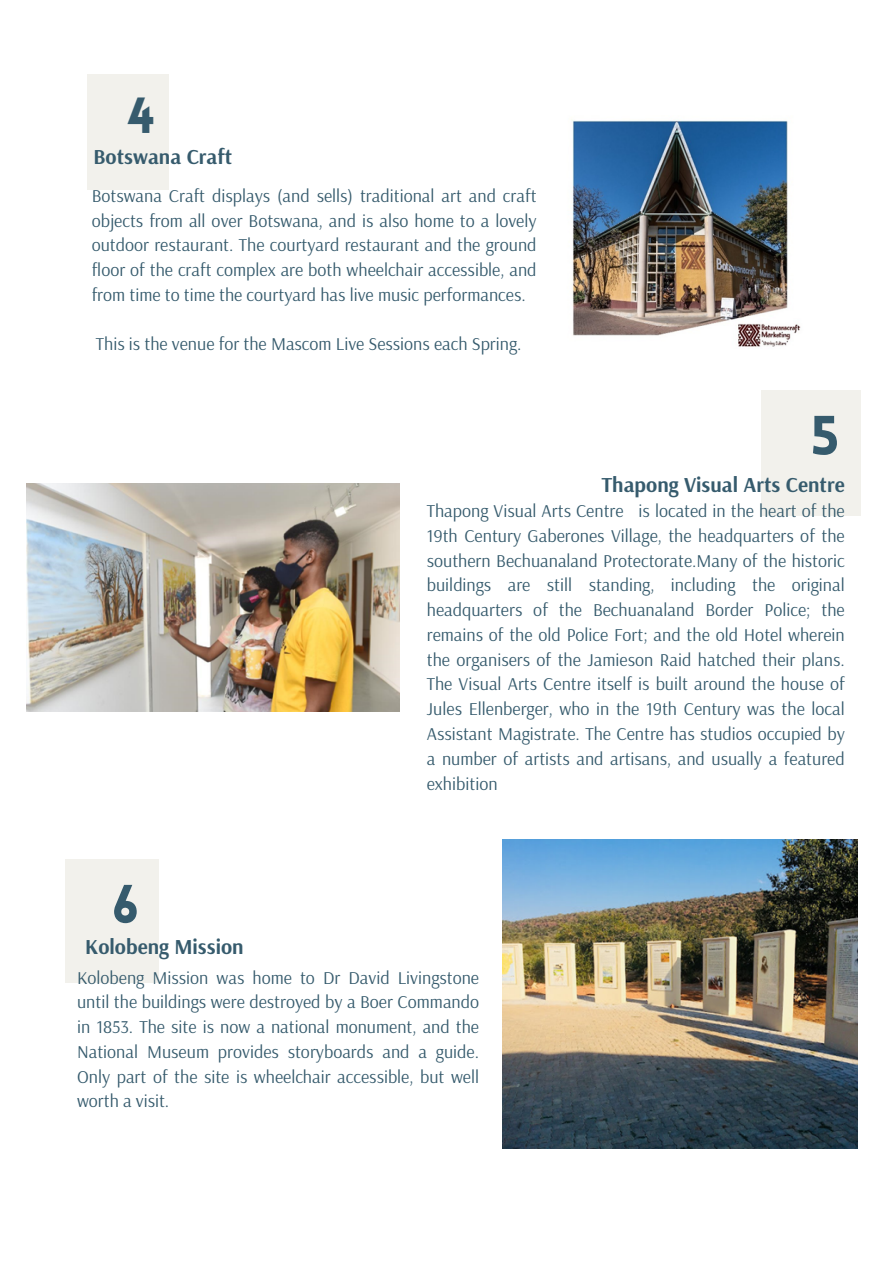
<style>
.page{position:relative;width:894px;height:1264px;background:#fff}
.page>*{position:absolute;margin:0;border:0;box-sizing:border-box;transform-origin:0 0}
.t1{font:900 54.15px "Lovelo";color:#365b6d}
.t2{font:900 52.95px "Lovelo";color:#365b6d}
.t3{font:900 49.65px "Lovelo";color:#365b6d}
.t4{font:700 21.3px "Arsenal";color:#365b6d}
.t5{font:18px/24.8px "Arsenal";color:#365b6d;text-align:justify}
</style>
<div class="page">
<img style="left:571px;top:119px;width:230px;height:228px">
<div style="left:87px;top:74px;width:81px;height:116px;background:#f2f1ec"></div>
<div style="left:65px;top:859px;width:93px;height:124px;background:#f2f1ec"></div>
<div style="left:761px;top:390px;width:99px;height:126px;background:#f2f1ec"></div>
<img style="left:27px;top:483px;width:372px;height:228px">
<img style="left:502px;top:839px;width:355px;height:309px">
<h1 class="t3" style="left:128px;top:96px;width:28px">4</h1>
<p class="t4" style="left:93px;top:143px;width:140px">Botswana Craft</p>
<h1 class="t5" style="left:92px;top:183px;width:446px">Botswana Craft displays (and sells) traditional art and craft objects from all over Botswana, and is also home to a lovely outdoor restaurant. The courtyard restaurant and the ground floor of the craft complex are both wheelchair accessible, and from time to time the courtyard has live music performances.</h1>
<p class="t5" style="left:96px;top:331px;width:427px">This is the venue for the Mascom Live Sessions each Spring.</p>
<p class="t1" style="left:810px;top:414px;width:30px">5</p>
<p class="t4" style="left:601px;top:470px;width:245px">Thapong Visual Arts Centre</p>
<p class="t2" style="left:112px;top:883px;width:28px">6</p>
<p class="t4" style="left:85px;top:932px;width:160px">Kolobeng Mission</p>
<p class="t5" style="left:426px;top:498px;width:419px">Thapong Visual Arts Centre is located in the heart of the 19th Century Gaberones Village, the headquarters of the southern Bechuanaland Protectorate.Many of the historic buildings are still standing, including the original headquarters of the Bechuanaland Border Police; the remains of the old Police Fort; and the old Hotel wherein the organisers of the Jamieson Raid hatched their plans.<br>The Visual Arts Centre itself is built around the house of Jules Ellenberger, who in the 19th Century was the local Assistant Magistrate. The Centre has studios occupied by a number of artists and artisans, and usually a featured exhibition</p>
<h1 class="t5" style="left:77px;top:964px;width:403px">Kolobeng Mission was home to Dr David Livingstone until the buildings were destroyed by a Boer Commando in 1853. The site is now a national monument, and the National Museum provides storyboards and a guide.<br>Only part of the site is wheelchair accessible, but well worth a visit.</h1>
</div>
